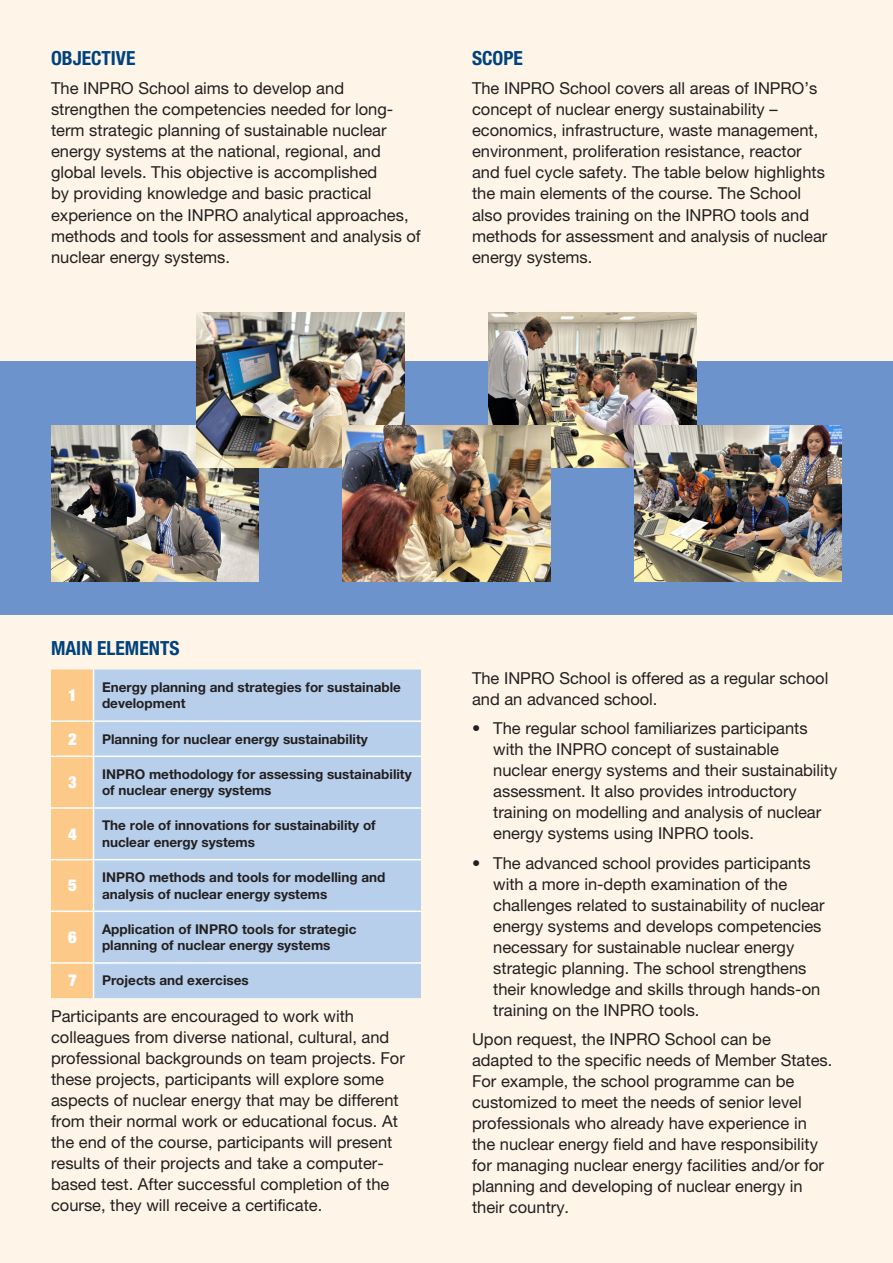
<style>
.page{position:relative;width:893px;height:1263px;background:#fef5e8}
.page>*{position:absolute;margin:0;border:0;box-sizing:border-box;transform-origin:0 0}
.t1{font:700 condensed 19.5px "Helvetica Neue LTW1 G";color:#00427e}
.t2{font:16.5px/21px "Helvetica Neue LTW1 G";color:#231f20}
.t3{font:900 condensed 16.5px "Helvetica Neue LTW1 G";color:#fff}
.t4{font:700 13.5px/16.5px "Helvetica Neue LTW1 G";color:#231f20}
</style>
<div class="page">
<div style="left:0;top:361px;width:893px;height:253px;background:#6c93cc"></div>
<img style="left:51px;top:426px;width:207px;height:155px">
<img style="left:197px;top:312px;width:207px;height:156px">
<img style="left:489px;top:312px;width:207px;height:156px">
<img style="left:343px;top:426px;width:207px;height:155px">
<img style="left:635px;top:426px;width:207px;height:155px">
<div style="left:51px;top:669px;width:42px;height:329px;background:#fdc988"></div>
<div style="left:94px;top:669px;width:327px;height:329px;background:#b7cfeb"></div>
<hr style="left:93px;top:669px;width:1px;height:51px;background:#fff">
<hr style="left:51px;top:720px;width:43px;height:2px;background:#fff">
<hr style="left:94px;top:720px;width:327px;height:2px;background:#fff">
<hr style="left:93px;top:722px;width:1px;height:33px;background:#fff">
<hr style="left:51px;top:755px;width:43px;height:2px;background:#fff">
<hr style="left:94px;top:755px;width:327px;height:2px;background:#fff">
<hr style="left:93px;top:757px;width:1px;height:50px;background:#fff">
<hr style="left:51px;top:807px;width:43px;height:2px;background:#fff">
<hr style="left:94px;top:807px;width:327px;height:2px;background:#fff">
<hr style="left:93px;top:809px;width:1px;height:50px;background:#fff">
<hr style="left:51px;top:859px;width:43px;height:1px;background:#fff">
<hr style="left:94px;top:859px;width:327px;height:1px;background:#fff">
<hr style="left:93px;top:860px;width:1px;height:50px;background:#fff">
<hr style="left:51px;top:910px;width:43px;height:2px;background:#fff">
<hr style="left:94px;top:910px;width:327px;height:2px;background:#fff">
<hr style="left:93px;top:912px;width:1px;height:50px;background:#fff">
<hr style="left:51px;top:962px;width:43px;height:2px;background:#fff">
<hr style="left:94px;top:962px;width:327px;height:2px;background:#fff">
<hr style="left:93px;top:964px;width:1px;height:34px;background:#fff">
<p class="t1" style="left:51px;top:46px;width:86px">OBJECTIVE</p>
<p class="t2" style="left:51px;top:78px;width:371px">The INPRO School aims to develop and strengthen the competencies needed for long&shy;term strategic planning of sustainable nuclear energy systems at the national, regional, and global levels. This objective is accomplished<br>by providing knowledge and basic practical experience on the INPRO analytical approaches, methods and tools for assessment and analysis of nuclear energy systems.</p>
<p class="t1" style="left:472px;top:46px;width:52px">SCOPE</p>
<p class="t2" style="left:472px;top:78px;width:357px">The INPRO School covers all areas of INPRO’s concept of nuclear energy sustainability – economics, infrastructure, waste management, environment, proliferation resistance, reactor and fuel cycle safety. The table below highlights the main elements of the course. The School also provides training on the INPRO tools and methods for assessment and analysis of nuclear energy systems.</p>
<p class="t1" style="left:51px;top:636px;width:130px">MAIN ELEMENTS</p>
<p class="t3" style="left:68px;top:684px;width:10px">1</p>
<p class="t4" style="left:102px;top:679px;width:300px">Energy planning and strategies for sustainable development</p>
<p class="t3" style="left:68px;top:728px;width:10px">2</p>
<p class="t4" style="left:102px;top:730px;width:267px">Planning for nuclear energy sustainability</p>
<p class="t3" style="left:68px;top:771px;width:10px">3</p>
<p class="t4" style="left:102px;top:765px;width:311px">INPRO methodology for assessing sustainability of nuclear energy systems</p>
<p class="t3" style="left:68px;top:823px;width:10px">4</p>
<p class="t4" style="left:102px;top:817px;width:275px">The role of innovations for sustainability of nuclear energy systems</p>
<p class="t3" style="left:68px;top:874px;width:10px">5</p>
<p class="t4" style="left:102px;top:869px;width:285px">INPRO methods and tools for modelling and analysis of nuclear energy systems</p>
<p class="t3" style="left:68px;top:926px;width:10px">6</p>
<p class="t4" style="left:102px;top:920px;width:256px">Application of INPRO tools for strategic planning of nuclear energy systems</p>
<p class="t3" style="left:68px;top:969px;width:10px">7</p>
<p class="t4" style="left:102px;top:972px;width:148px">Projects and exercises</p>
<p class="t2" style="left:51px;top:1005px;width:355px">Participants are encouraged to work with colleagues from diverse national, cultural, and professional backgrounds on team projects. For these projects, participants will explore some aspects of nuclear energy that may be different from their normal work or educational focus. At the end of the course, participants will present results of their projects and take a computer&shy;based test. After successful completion of the course, they will receive a certificate.</p>
<p class="t2" style="left:472px;top:667px;width:358px">The INPRO School is offered as a regular school and an advanced school.</p>
<p class="t2" style="left:493px;top:718px;width:346px;text-indent:-21px">• The regular school familiarizes participants with the INPRO concept of sustainable<br>nuclear energy systems and their sustainability assessment. It also provides introductory training on modelling and analysis of nuclear energy systems using INPRO tools.</p>
<p class="t2" style="left:493px;top:852px;width:333px;text-indent:-21px">• The advanced school provides participants with a more in-depth examination of the challenges related to sustainability of nuclear energy systems and develops competencies necessary for sustainable nuclear energy strategic planning. The school strengthens their knowledge and skills through hands-on training on the INPRO tools.</p>
<p class="t2" style="left:472px;top:1029px;width:362px">Upon request, the INPRO School can be adapted to the specific needs of Member States.<br>For example, the school programme can be customized to meet the needs of senior level professionals who already have experience in the nuclear energy field and have responsibility for managing nuclear energy facilities and/or for planning and developing of nuclear energy in their country.</p>
</div>
